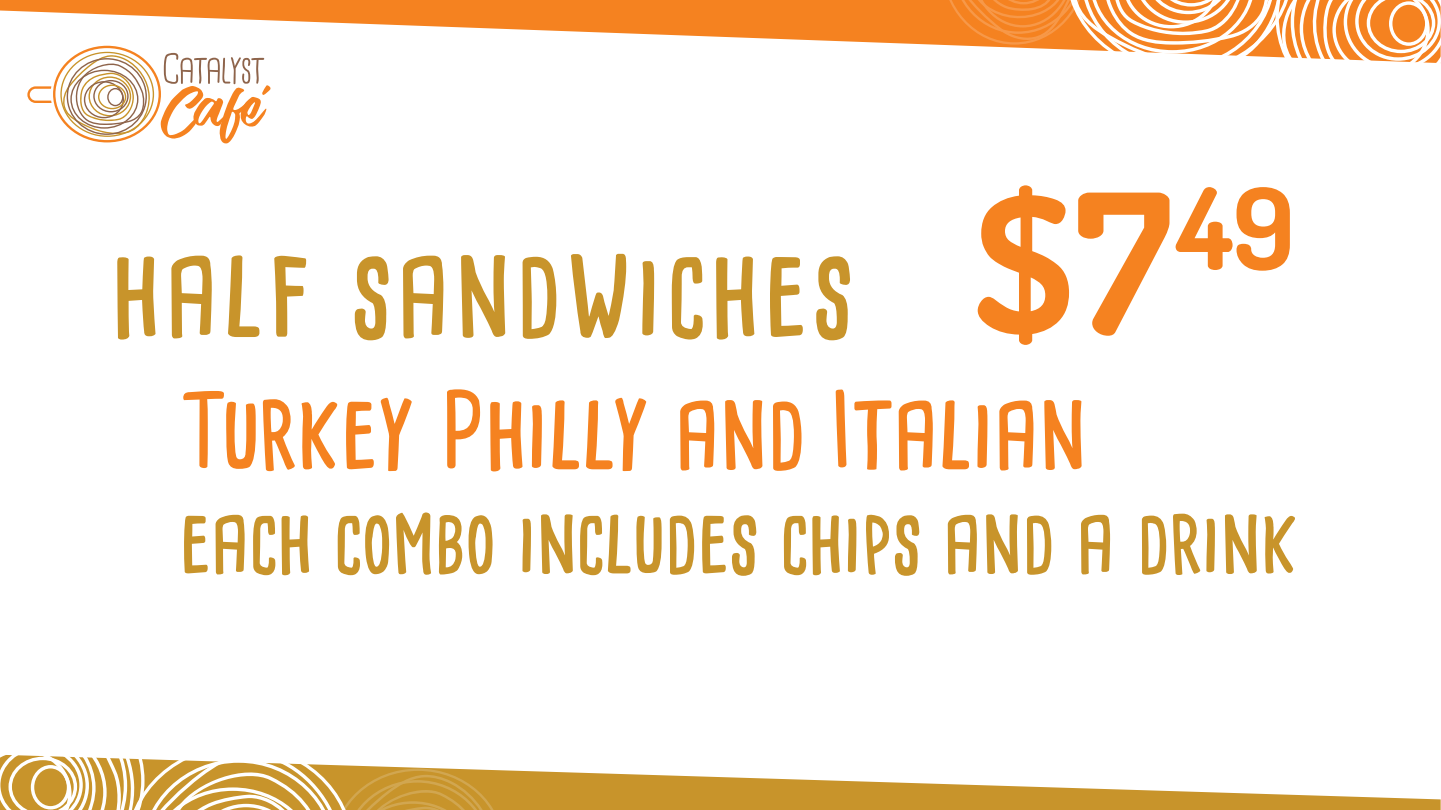
<style>
.page{position:relative;width:1441px;height:810px;background:#fff}
.page>*{position:absolute;margin:0;border:0;box-sizing:border-box;transform-origin:0 0}
.t1{font:700 194.55px "Dosis";color:#f58220}
.t2{font:700 120.75px "Cardenio Modern";letter-spacing:.04em;color:#c8942b}
.t3{font:700 102px "Cardenio Modern";color:#f58220}
.t4{font:700 87px "Cardenio Modern";color:#c8942b}
</style>
<div class="page">
<svg style="left:27px;top:63px;width:244px;height:81px"></svg>
<svg style="left:0;top:0;width:941px;height:63px"></svg>
<svg style="left:941px;top:0;width:499px;height:63px"></svg>
<svg style="left:503px;top:770px;width:937px;height:40px;fill:#c8942b"></svg>
<svg style="left:0;top:755px;width:503px;height:55px"></svg>
<p class="t2" style="left:112px;top:209px;width:743px">half sandwiches</p>
<p class="t1" style="left:972px;top:138px;width:324px">$7<sup>49</sup></p>
<p class="t3" style="left:180px;top:362px;width:907px">Turkey Philly and Italian</p>
<p class="t4" style="left:180px;top:482px;width:1119px">each combo includes chips and a drink</p>
</div>
